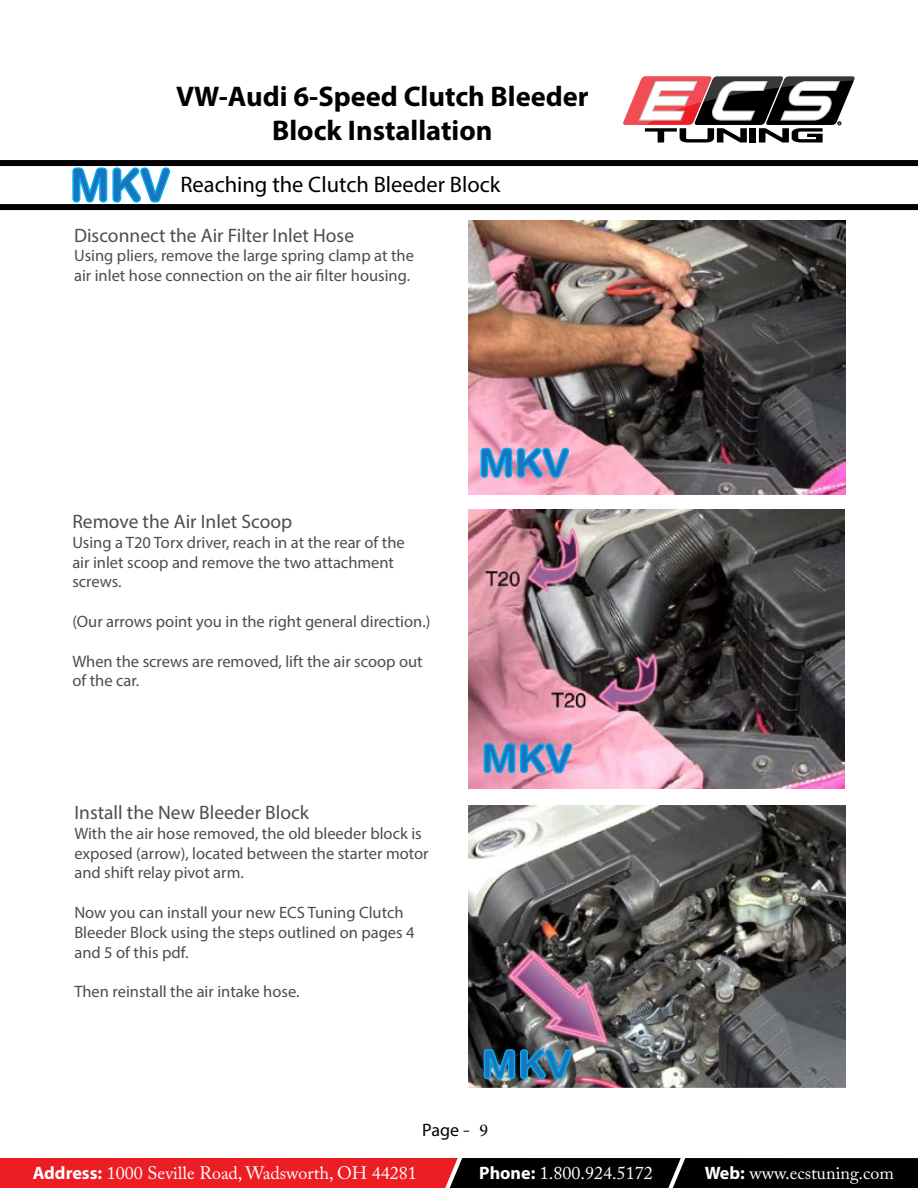
<style>
.page{position:relative;width:918px;height:1188px;background:#fff}
.page>*{position:absolute;margin:0;border:0;box-sizing:border-box;transform-origin:0 0}
.t1{font:700 28.5px/34.2px "Myriad Pro";color:#000;text-align:center}
.t2{font:22.5px "Myriad Pro";color:#000}
.t3{font:19.5px "Myriad Pro";color:#4d4d4f}
.t4{font:18px "Adobe Caslon Pro";color:#fff}
.t5{font:18px "Myriad Pro";color:#000}
.t6{font:16.5px/19.8px "Myriad Pro";color:#4d4d4f}
.t7{font:700 2.55px "Helvetica Neue";color:#000}
.s1{font-family:"Adobe Caslon Pro"}
.s2{font-family:"Minion Pro"}
.s3{font-family:"Myriad Pro";font-weight:700}
</style>
<div class="page">
<svg style="left:0;top:1158px;width:918px;height:30px;background:#771114"></svg>
<div style="left:0;top:160px;width:918px;height:6px;background:#000"></div>
<div style="left:0;top:204px;width:918px;height:6px;background:#000"></div>
<svg style="left:623px;top:76px;width:232px;height:66px"></svg>
<img style="left:468px;top:220px;width:378px;height:274px">
<img style="left:468px;top:510px;width:376px;height:278px">
<img style="left:468px;top:805px;width:378px;height:283px">
<svg style="left:72px;top:167px;width:99px;height:36px"></svg>
<svg style="left:480px;top:447px;width:90px;height:32px;background:#7096c8"></svg>
<svg style="left:483px;top:742px;width:90px;height:32px;background:#6e91c3"></svg>
<svg style="left:483px;top:1048px;width:90px;height:32px;background:#2b7198"></svg>
<h1 class="t1" style="left:176px;top:78px;width:414px">VW-Audi 6-Speed Clutch Bleeder<br>Block Installation</h1>
<h2 class="t2" style="left:180px;top:171px;width:321px">Reaching the Clutch Bleeder Block</h2>
<p class="t3" style="left:74px;top:223px;width:282px">Disconnect the Air Filter Inlet Hose</p>
<p class="t6" style="left:74px;top:246px;width:341px">Using pliers, remove the large spring clamp at the air inlet hose connection on the air filter housing.</p>
<p class="t3" style="left:72px;top:510px;width:221px">Remove the Air Inlet Scoop</p>
<p class="t6" style="left:72px;top:532px;width:334px">Using a T20 Torx driver, reach in at the rear of the air inlet scoop and remove the two attachment screws.</p>
<p class="t6" style="left:72px;top:611px;width:360px">(Our arrows point you in the right general direction.)</p>
<p class="t6" style="left:72px;top:651px;width:352px">When the screws are removed, lift the air scoop out of the car.</p>
<p class="t3" style="left:74px;top:800px;width:236px">Install the New Bleeder Block</p>
<p class="t6" style="left:74px;top:823px;width:356px">With the air hose removed, the old bleeder block is exposed (arrow), located between the starter motor and shift relay pivot arm.</p>
<p class="t6" style="left:74px;top:902px;width:342px">Now you can install your new ECS Tuning Clutch<br>Bleeder Block using the steps outlined on pages 4 and 5 of this pdf.</p>
<p class="t6" style="left:74px;top:982px;width:227px">Then reinstall the air intake hose.</p>
<p class="t5" style="left:422px;top:1119px;width:67px">Page <span class="s1">-</span> <span class="s2">9</span></p>
<p class="t7" style="left:838px;top:121px;width:3px">R</p>
<p class="t4" style="left:33px;top:1162px;width:386px"><span class="s3">Address:</span> 1000 Seville Road, Wadsworth, OH 44281</p>
<p class="t4" style="left:479px;top:1162px;width:175px"><span class="s3">Phone:</span> 1.800.924.5172</p>
<p class="t4" style="left:705px;top:1162px;width:191px"><span class="s3">Web:</span> www.ecstuning.com</p>
</div>
